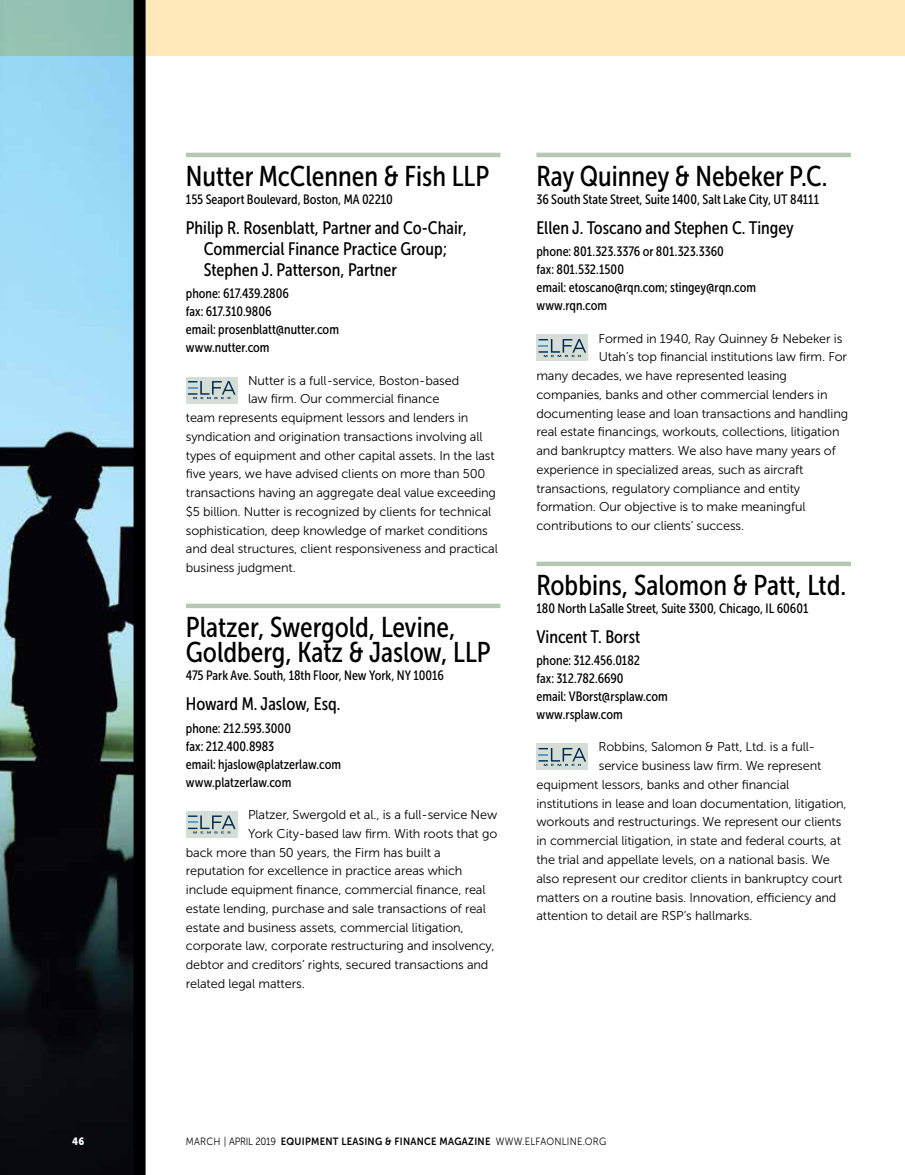
<style>
.page{position:relative;width:905px;height:1175px;background:#fff}
.page>*{position:absolute;margin:0;border:0;box-sizing:border-box;transform-origin:0 0}
.t1{font:28.5px/25.5px "Museo Sans Cond 500";color:#000}
.t2{font:18px/21px "Museo Sans Cond 500";color:#000}
.t3{font:13.5px/18px "Museo Sans Cond 500";color:#000}
.t4{font:12.75px "Museo Sans 300";letter-spacing:-.01em;color:#000}
.t5{font:10.5px "Museo Sans 300";letter-spacing:.025em;color:#000;scale:.9 1}
.t6{font:10.5px "Museo Sans 900";color:#fff;scale:.9 1}
.s1{font-family:"Museo Sans 700"}
</style>
<div class="page">
<hr style="left:186px;top:153px;width:314px;height:4px;background:#b5c8b3">
<div style="left:186px;top:603px;width:314px;height:5px;background:#b5c8b3"></div>
<div style="left:186px;top:377px;width:52px;height:26px;background:#d5ded6"></div>
<svg style="left:188px;top:381px;width:48px;height:18px"></svg>
<div style="left:186px;top:811px;width:52px;height:26px;background:#d5ded6"></div>
<svg style="left:188px;top:815px;width:48px;height:18px"></svg>
<hr style="left:536px;top:153px;width:314px;height:4px;background:#b5c8b3">
<div style="left:536px;top:561px;width:314px;height:5px;background:#b5c8b3"></div>
<div style="left:536px;top:335px;width:52px;height:26px;background:#d5ded6"></div>
<svg style="left:538px;top:339px;width:48px;height:18px"></svg>
<div style="left:536px;top:743px;width:52px;height:27px;background:#d5ded6"></div>
<svg style="left:538px;top:748px;width:48px;height:18px"></svg>
<svg style="left:0;top:56px;width:146px;height:1118px;background:#465e6a"></svg>
<svg style="left:0;top:0;width:904px;height:56px;background:#ebdfb6"></svg>
<h1 class="t1" style="left:186px;top:163px;width:305px">Nutter McClennen &amp; Fish LLP</h1>
<p class="t3" style="left:186px;top:190px;width:208px">155 Seaport Boulevard, Boston, MA 02210</p>
<h2 class="t2" style="left:204px;top:217px;width:264px;text-indent:-18px">Philip R. Rosenblatt, Partner and Co-Chair,<br>Commercial Finance Practice Group;<br>Stephen J. Patterson, Partner</h2>
<p class="t3" style="left:186px;top:285px;width:155px">phone: 617.439.2806<br>fax: 617.310.9806<br>email: prosenblatt@nutter.com www.nutter.com</p>
<p class="t4" style="left:248px;top:373px;width:213px">Nutter is a full-service, Boston-based</p>
<p class="t4" style="left:248px;top:392px;width:193px">law firm. Our commercial finance</p>
<p class="t4" style="left:186px;top:411px;width:284px">team represents equipment lessors and lenders in</p>
<p class="t4" style="left:186px;top:429px;width:298px">syndication and origination transactions involving all</p>
<p class="t4" style="left:186px;top:448px;width:310px">types of equipment and other capital assets. In the last</p>
<p class="t4" style="left:186px;top:467px;width:301px">five years, we have advised clients on more than 500</p>
<p class="t4" style="left:186px;top:486px;width:312px">transactions having an aggregate deal value exceeding</p>
<p class="t4" style="left:186px;top:504px;width:307px">$5 billion. Nutter is recognized by clients for technical</p>
<p class="t4" style="left:186px;top:523px;width:303px">sophistication, deep knowledge of market conditions</p>
<p class="t4" style="left:186px;top:542px;width:313px">and deal structures, client responsiveness and practical</p>
<p class="t4" style="left:186px;top:561px;width:111px">business judgment.</p>
<h1 class="t1" style="left:186px;top:614px;width:306px">Platzer, Swergold, Levine,<br>Goldberg, Katz &amp; Jaslow, LLP</h1>
<p class="t3" style="left:186px;top:666px;width:259px">475 Park Ave. South, 18th Floor, New York, NY 10016</p>
<h2 class="t2" style="left:186px;top:693px;width:156px">Howard M. Jaslow, Esq.</h2>
<p class="t3" style="left:186px;top:719px;width:157px">phone: 212.593.3000<br>fax: 212.400.8983<br>email: hjaslow@platzerlaw.com www.platzerlaw.com</p>
<p class="t4" style="left:248px;top:807px;width:251px">Platzer, Swergold et al., is a full-service New</p>
<p class="t4" style="left:248px;top:826px;width:250px">York City-based law firm. With roots that go</p>
<p class="t4" style="left:186px;top:845px;width:256px">back more than 50 years, the Firm has built a</p>
<p class="t4" style="left:186px;top:864px;width:278px">reputation for excellence in practice areas which</p>
<p class="t4" style="left:186px;top:882px;width:301px">include equipment finance, commercial finance, real</p>
<p class="t4" style="left:186px;top:901px;width:301px">estate lending, purchase and sale transactions of real</p>
<p class="t4" style="left:186px;top:920px;width:279px">estate and business assets, commercial litigation,</p>
<p class="t4" style="left:186px;top:939px;width:310px">corporate law, corporate restructuring and insolvency,</p>
<p class="t4" style="left:186px;top:957px;width:304px">debtor and creditors’ rights, secured transactions and</p>
<p class="t4" style="left:186px;top:976px;width:120px">related legal matters.</p>
<h1 class="t1" style="left:536px;top:163px;width:292px">Ray Quinney &amp; Nebeker P.C.</h1>
<p class="t3" style="left:536px;top:190px;width:284px">36 South State Street, Suite 1400, Salt Lake City, UT 84111</p>
<h2 class="t2" style="left:536px;top:217px;width:259px">Ellen J. Toscano and Stephen C. Tingey</h2>
<p class="t3" style="left:536px;top:243px;width:221px">phone: 801.323.3376 or 801.323.3360<br>fax: 801.532.1500<br>email: etoscano@rqn.com; stingey@rqn.com www.rqn.com</p>
<p class="t4" style="left:598px;top:331px;width:245px">Formed in 1940, Ray Quinney &amp; Nebeker is</p>
<p class="t4" style="left:599px;top:350px;width:250px">Utah’s top financial institutions law firm. For</p>
<p class="t4" style="left:536px;top:369px;width:252px">many decades, we have represented leasing</p>
<p class="t4" style="left:536px;top:387px;width:292px">companies, banks and other commercial lenders in</p>
<p class="t4" style="left:536px;top:406px;width:313px">documenting lease and loan transactions and handling</p>
<p class="t4" style="left:536px;top:425px;width:305px">real estate financings, workouts, collections, litigation</p>
<p class="t4" style="left:536px;top:444px;width:301px">and bankruptcy matters. We also have many years of</p>
<p class="t4" style="left:536px;top:462px;width:268px">experience in specialized areas, such as aircraft</p>
<p class="t4" style="left:536px;top:481px;width:265px">transactions, regulatory compliance and entity</p>
<p class="t4" style="left:536px;top:500px;width:270px">formation. Our objective is to make meaningful</p>
<p class="t4" style="left:536px;top:519px;width:209px">contributions to our clients’ success.</p>
<h1 class="t1" style="left:536px;top:572px;width:311px">Robbins, Salomon &amp; Patt, Ltd.</h1>
<p class="t3" style="left:536px;top:599px;width:273px">180 North LaSalle Street, Suite 3300, Chicago, IL 60601</p>
<h2 class="t2" style="left:536px;top:626px;width:105px">Vincent T. Borst</h2>
<p class="t3" style="left:536px;top:651px;width:133px">phone: 312.456.0182<br>fax: 312.782.6690<br>email: VBorst@rsplaw.com www.rsplaw.com</p>
<p class="t4" style="left:598px;top:740px;width:218px">Robbins, Salomon &amp; Patt, Ltd. is a full-</p>
<p class="t4" style="left:599px;top:759px;width:224px">service business law firm. We represent</p>
<p class="t4" style="left:536px;top:777px;width:254px">equipment lessors, banks and other financial</p>
<p class="t4" style="left:536px;top:796px;width:312px">institutions in lease and loan documentation, litigation,</p>
<p class="t4" style="left:536px;top:815px;width:306px">workouts and restructurings. We represent our clients</p>
<p class="t4" style="left:536px;top:834px;width:306px">in commercial litigation, in state and federal courts, at</p>
<p class="t4" style="left:536px;top:852px;width:295px">the trial and appellate levels, on a national basis. We</p>
<p class="t4" style="left:536px;top:871px;width:307px">also represent our creditor clients in bankruptcy court</p>
<p class="t4" style="left:536px;top:890px;width:301px">matters on a routine basis. Innovation, efficiency and</p>
<p class="t4" style="left:536px;top:909px;width:217px">attention to detail are RSP’s hallmarks.</p>
<p class="t6" style="left:72px;top:1135px;width:15px">46</p>
<p class="t5" style="left:186px;top:1136px;width:469px">MARCH | APRIL 2019 <span class="s1">EQUIPMENT LEASING &amp; FINANCE MAGAZINE</span> WWW.ELFAONLINE.ORG</p>
</div>
